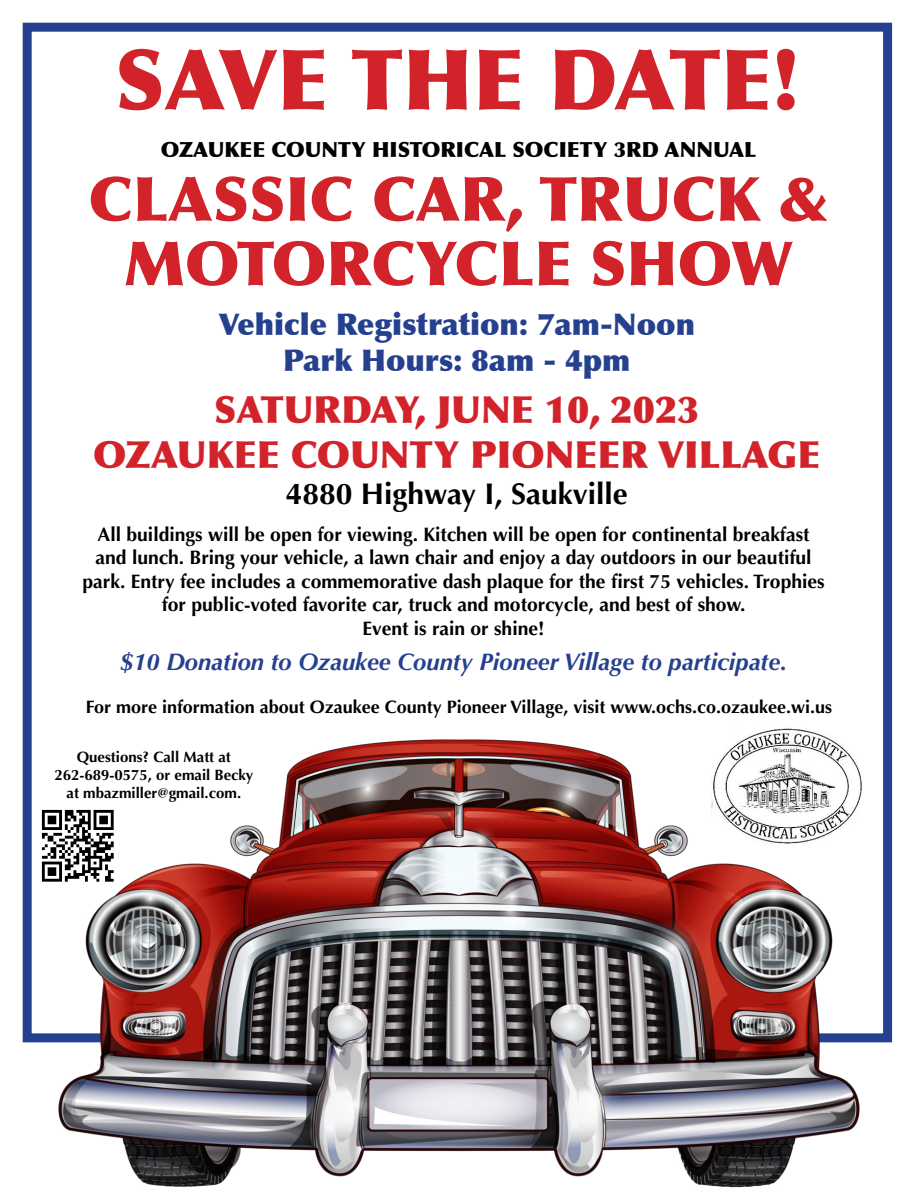
<style>
.page{position:relative;width:918px;height:1188px;background:#fff}
.page>*{position:absolute;margin:0;border:0;box-sizing:border-box;transform-origin:0 0}
.t1{font:900 84px "Optima";color:#d2232a}
.t2{font:900 61.5px/64.5px "Optima";color:#d2232a;text-align:center}
.t3{font:900 37.5px/45px "Optima";color:#d2232a;text-align:center}
.t4{font:900 30px/36px "Optima";color:#25408f;text-align:center}
.t5{font:700 30px "Optima";color:#000}
.t6{font:italic 700 24px "Optima";color:#25408f}
.t7{font:900 21px "Optima";color:#000}
.t8{font:700 19.5px/23.4px "Optima";color:#000;text-align:center}
.t9{font:700 18px "Optima";color:#000}
.t10{font:700 15px/18px "Optima";color:#000;text-align:center}
</style>
<div class="page">
<div style="left:23px;top:23px;width:869px;height:1019px;border:9px solid #25408f"></div>
<img style="left:54px;top:739px;width:810px;height:449px">
<img style="left:712px;top:728px;width:152px;height:120px">
<img style="left:41px;top:806px;width:78px;height:81px">
<h1 class="t1" style="left:115px;top:29px;width:686px">SAVE THE DATE!</h1>
<p class="t7" style="left:161px;top:136px;width:597px">OZAUKEE COUNTY HISTO RICAL SOC IETY 3RD ANNUAL</p>
<h2 class="t2" style="left:88px;top:167px;width:742px">CLASS IC CAR, TRUCK &amp;<br>MOTO RCYC LE SHOW</h2>
<h3 class="t4" style="left:219px;top:307px;width:478px">VEHICLE REGISTRATION: 7AM-NOON<br>PARK HOURS: 8AM - 4PM</h3>
<h3 class="t3" style="left:93px;top:387px;width:729px">SATURDAY, JUNE 10, 2023<br>OZAUKEE COUNTY PIONEER VILLAGE</h3>
<h3 class="t5" style="left:286px;top:476px;width:344px">4880 Highway I, Saukville</h3>
<p class="t8" style="left:83px;top:523px;width:744px">All buildings will be open for viewing. Kitchen will be open for continental breakfast and lunch. Bring your vehicle, a lawn chair and enjoy a day outdoors in our beautiful park. Entry fee includes a commemorative dash plaque for the first 75 vehicles. Trophies for public-voted favorite car, truck and motorcycle, and best of show.<br>Event is rain or shine!</p>
<p class="t6" style="left:120px;top:648px;width:668px">$10 Donation to Ozaukee County Pioneer Village to participate.</p>
<p class="t9" style="left:86px;top:697px;width:748px">For more information about Ozaukee County Pioneer Village, visit www.ochs.co.ozaukee.wi.us</p>
<p class="t10" style="left:55px;top:748px;width:200px">Questions? Call Matt at<br>262-689-0575, or email Becky at mbazmiller@gmail.com.</p>
</div>
